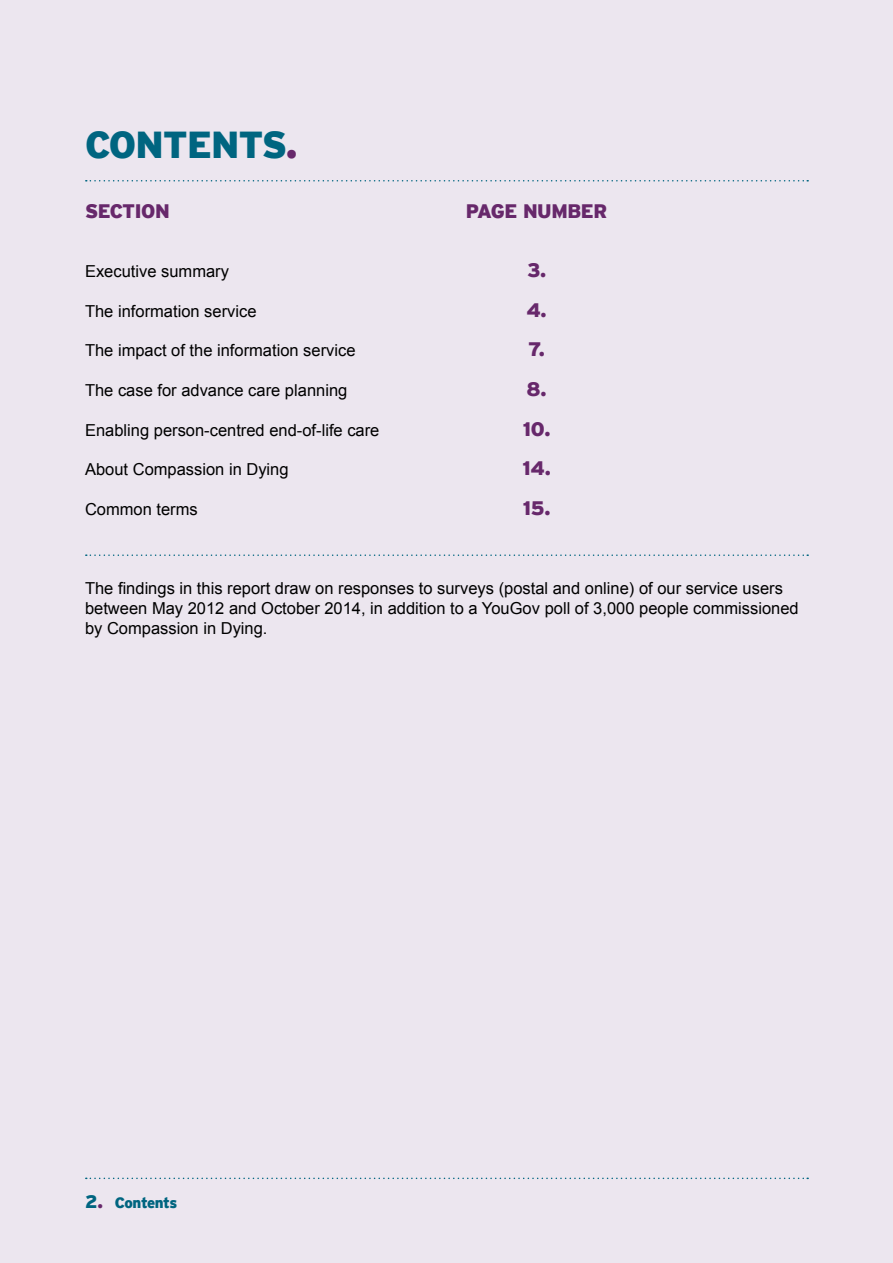
<style>
.page{position:relative;width:893px;height:1263px;background:#ece6ef}
.page>*{position:absolute;margin:0;border:0;box-sizing:border-box;transform-origin:0 0}
.t1{font:900 37.5px "Interstate";letter-spacing:-.025em;color:#006580}
.t2{font:900 19.5px "Interstate";letter-spacing:-.025em;color:#67286b}
.t3{font:16.5px/19.8px "Arial";color:#000}
.t4{font:900 15px "Interstate";letter-spacing:-.03em;color:#006580}
.s1{color:#67286b}
.s2{font-size:18px}
.s3{font-size:18px;color:#67286b}
</style>
<div class="page">
<svg style="left:86px;top:554px;width:722px;height:2px"></svg>
<svg style="left:86px;top:1177px;width:722px;height:2px"></svg>
<svg style="left:86px;top:180px;width:722px;height:2px"></svg>
<h1 class="t1" style="left:85px;top:124px;width:214px">CONTENTS<span class="s1">.</span></h1>
<p class="t2" style="left:85px;top:200px;width:86px">SECTION</p>
<p class="t2" style="left:466px;top:200px;width:143px">PAGE NUMBER</p>
<p class="t3" style="left:85px;top:262px;width:145px">Executive summary</p>
<p class="t2" style="left:527px;top:259px;width:21px">3.</p>
<p class="t3" style="left:85px;top:301px;width:173px">The information service</p>
<p class="t2" style="left:526px;top:299px;width:22px">4.</p>
<p class="t3" style="left:85px;top:341px;width:272px">The impact of the information service</p>
<p class="t2" style="left:528px;top:338px;width:19px">7.</p>
<p class="t3" style="left:85px;top:380px;width:264px">The case for advance care planning</p>
<p class="t2" style="left:526px;top:378px;width:22px">8.</p>
<p class="t3" style="left:85px;top:420px;width:296px">Enabling person-centred end-of-life care</p>
<p class="t2" style="left:523px;top:418px;width:29px">10.</p>
<p class="t3" style="left:85px;top:460px;width:205px">About Compassion in Dying</p>
<p class="t2" style="left:522px;top:457px;width:30px">14.</p>
<p class="t3" style="left:85px;top:499px;width:114px">Common terms</p>
<p class="t2" style="left:523px;top:497px;width:29px">15.</p>
<p class="t3" style="left:85px;top:578px;width:715px">The findings in this report draw on responses to surveys (postal and online) of our service users between May 2012 and October 2014, in addition to a YouGov poll of 3,000 people commissioned by Compassion in Dying.</p>
<p class="t4" style="left:85px;top:1194px;width:94px"><span class="s2">2</span><span class="s3">.</span> Contents</p>
</div>
